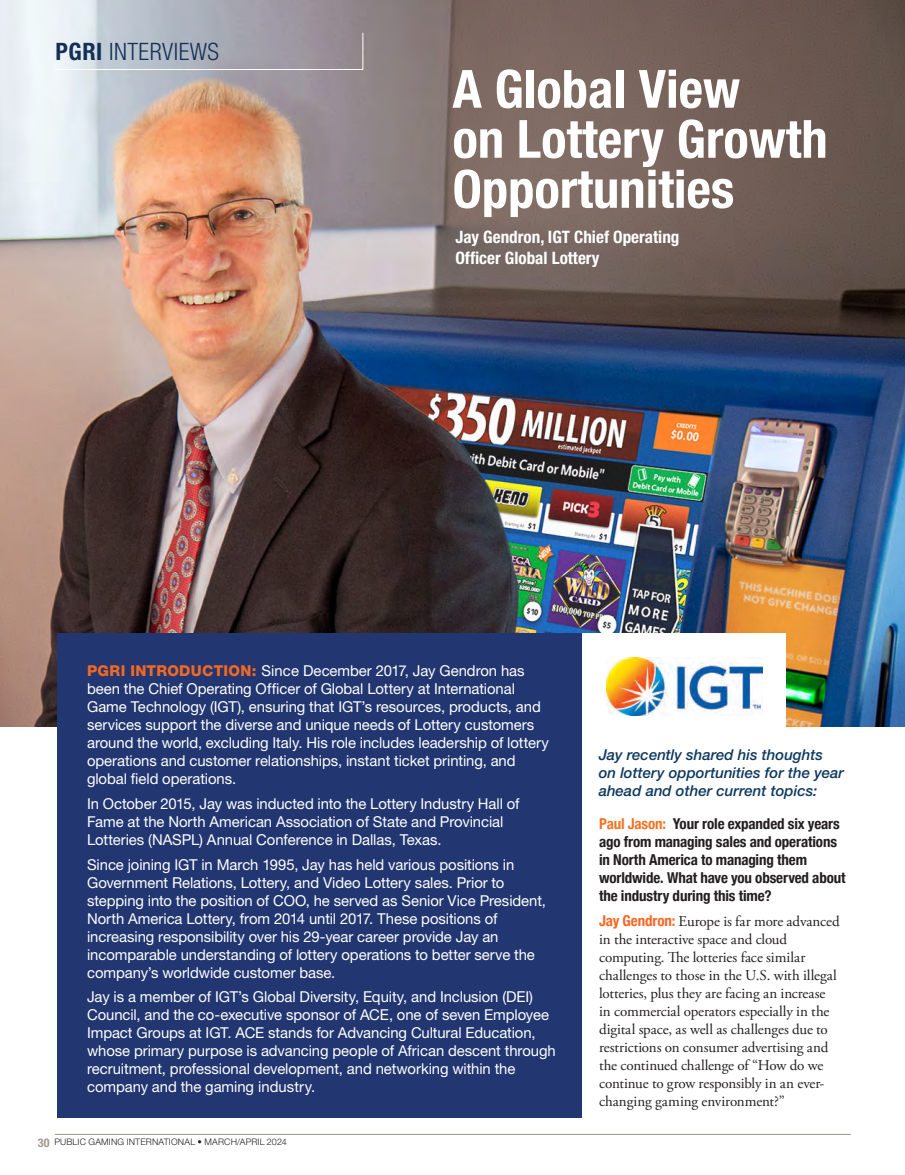
<style>
.page{position:relative;width:905px;height:1175px;background:#fff}
.page>*{position:absolute;margin:0;border:0;box-sizing:border-box;transform-origin:0 0}
.t1{font:700 condensed 52.65px/49.9px "Helvetica Neue LT Std";color:#fff}
.t2{font:300 condensed 24px "Helvetica Neue LT Std";letter-spacing:.02em;color:#143057}
.t3{font:700 condensed 17.1px/21.5px "Helvetica Neue LT Std";color:#fff}
.pulse{font:15px/18px "Helvetica Neue LT Std";letter-spacing:-.005em;color:#fff}
.t4{font:15px/18px "Adobe Garamond Pro";letter-spacing:-.005em;color:#231f20}
.t5{font:700 condensed 15px/18px "Helvetica Neue";letter-spacing:-.01em;color:#231f20}
.t6{font:italic 500 15px/18px "Helvetica Neue LT Std";color:#0f3860}
.t7{font:700 condensed 12px "Helvetica Neue LT Std";color:#a19689}
.t8{font:300 9px "Helvetica Neue LT Std";letter-spacing:.015em;color:#231f20}
.s1{font-weight:700}
.s2{font-weight:800;color:#f36923}
.s3{color:#f47324}
.s4{font-family:"Helvetica Neue";font-weight:700;font-stretch:condensed;color:#f36923}
</style>
<div class="page">
<hr style="left:55px;top:1134px;width:795px;height:1px;background:#a19689">
<img style="left:0;top:0;width:904px;height:726px">
<svg style="left:54px;top:32px;width:309px;height:38px;background:#b2b4bc"></svg>
<svg style="left:582px;top:633px;width:204px;height:93px"></svg>
<img style="left:606px;top:657px;width:156px;height:58px">
<div style="left:58px;top:633px;width:524px;height:484px;background:#223671"></div>
<p class="t2" style="left:56px;top:37px;width:165px"><span class="s1">PGRI</span> INTERVIEWS</p>
<p class="t1" style="left:452px;top:63px;width:376px">A Global View<br>on Lottery Growth<br>Opportunities</p>
<p class="t3" style="left:455px;top:226px;width:225px">Jay Gendron, IGT Chief Operating<br>Officer Global Lottery</p>
<p class="pulse" style="left:87px;top:661px;width:463px"><span class="s2">PGRI INTRODUCTION:</span> Since December 2017, Jay Gendron has been the Chief Operating Officer of Global Lottery at International Game Technology (IGT), ensuring that IGT’s resources, products, and services support the diverse and unique needs of Lottery customers around the world, excluding Italy. His role includes leadership of lottery operations and customer relationships, instant ticket printing, and global field operations.</p>
<p class="pulse" style="left:87px;top:794px;width:434px">In October 2015, Jay was inducted into the Lottery Industry Hall of<br>Fame at the North American Association of State and Provincial<br>Lotteries (NASPL) Annual Conference in Dallas, Texas.</p>
<p class="pulse" style="left:87px;top:855px;width:460px">Since joining IGT in March 1995, Jay has held various positions in Government Relations, Lottery, and Video Lottery sales. Prior to stepping into the position of COO, he served as Senior Vice President, North America Lottery, from 2014 until 2017. These positions of increasing responsibility over his 29-year career provide Jay an incomparable understanding of lottery operations to better serve the company’s worldwide customer base.</p>
<p class="pulse" style="left:87px;top:987px;width:470px">Jay is a member of IGT’s Global Diversity, Equity, and Inclusion (DEI)<br>Council, and the co-executive sponsor of ACE, one of seven Employee Impact Groups at IGT. ACE stands for Advancing Cultural Education, whose primary purpose is advancing people of African descent through recruitment, professional development, and networking within the company and the gaming industry.</p>
<p class="t7" style="left:38px;top:1135px;width:13px">30</p>
<p class="t8" style="left:54px;top:1135px;width:234px">PUBLIC GAMING INTERNATIONAL • MARCH/APRIL 2024</p>
<p class="t6" style="left:598px;top:746px;width:247px">Jay recently shared his thoughts on lottery opportunities for the year ahead and other current topics:</p>
<p class="t5" style="left:599px;top:813px;width:248px"><span class="s3">Paul Jason:</span> Your role expanded six years ago from managing sales and operations in North America to managing them worldwide. What have you observed about the industry during this time?</p>
<p class="t4" style="left:599px;top:912px;width:242px"><span class="s4">Jay Gendron:</span> Europe is far more advanced in the interactive space and cloud computing. The lotteries face similar challenges to those in the U.S. with illegal lotteries, plus they are facing an increase in commercial operators especially in the digital space, as well as challenges due to restrictions on consumer advertising and the continued challenge of “How do we continue to grow responsibly in an ever&shy;changing gaming environment?”</p>
</div>
